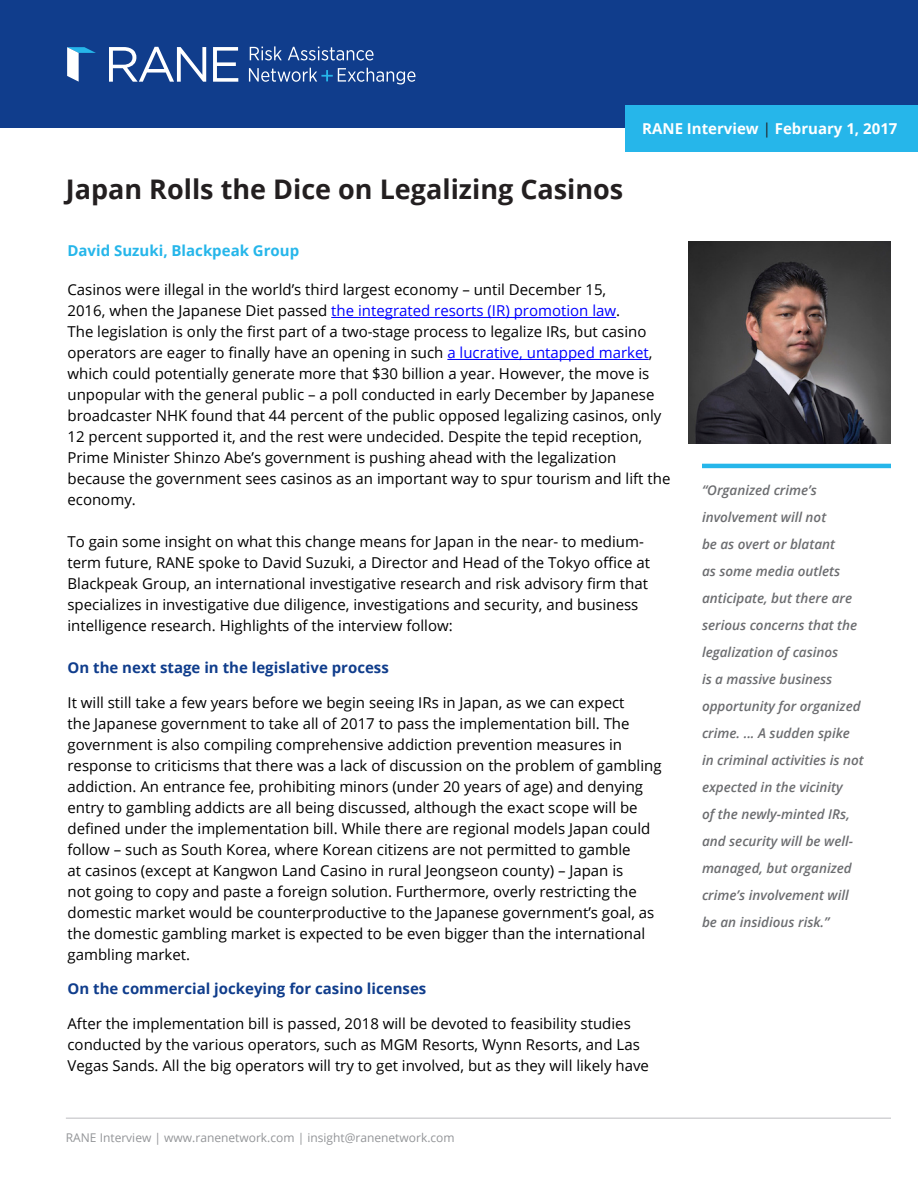
<style>
.page{position:relative;width:918px;height:1188px;background:#fff}
.page>*{position:absolute;margin:0;border:0;box-sizing:border-box;transform-origin:0 0}
.Main_Headline{font:700 27px "Open Sans";color:#231f20}
.BULLETS_1_Column{font:15px/21px "Open Sans";color:#000}
.BULLETS_1_Column-2{font:700 15px "Open Sans";color:#103d8c}
.t1{font:700 15px "Open Sans";color:#fff}
.t2{font:700 15px "Open Sans";color:#26b6ea}
.Call_out_text{font:italic 600 13.5px/27px "Open Sans";color:#6c6d70}
.t3{font:12px "Open Sans";color:#939598}
.s1{font-weight:400;color:#231f20}
.s2{color:#00f}
</style>
<div class="page">
<div style="left:0;top:0;width:918px;height:128px;background:#103d8c"></div>
<div style="left:625px;top:105px;width:293px;height:46px;background:#26b6ea"></div>
<hr style="left:66px;top:1118px;width:825px;height:1px;background:#bcbdc0">
<svg style="left:109px;top:47px;width:97px;height:35px"></svg>
<svg style="left:213px;top:47px;width:25px;height:35px"></svg>
<svg style="left:67px;top:47px;width:29px;height:35px"></svg>
<svg style="left:250px;top:46px;width:32px;height:14px"></svg>
<svg style="left:288px;top:47px;width:86px;height:14px"></svg>
<svg style="left:249px;top:68px;width:167px;height:16px"></svg>
<hr style="left:331px;top:317px;width:285px;height:1px;background:#00f">
<hr style="left:447px;top:359px;width:202px;height:1px;background:#00f">
<hr style="left:702px;top:464px;width:189px;height:4px;background:#26b6ea">
<img style="left:688px;top:242px;width:203px;height:202px">
<p class="t1" style="left:642px;top:117px;width:257px">RANE Interview <span class="s1">|</span> February 1, 2017</p>
<p class="Main_Headline" style="left:66px;top:170px;width:559px">Japan Rolls the Dice on Legalizing Casinos</p>
<p class="t2" style="left:68px;top:240px;width:233px">David Suzuki, Blackpeak Group</p>
<p class="BULLETS_1_Column" style="left:68px;top:279px;width:604px">Casinos were illegal in the world’s third largest economy – until December 15,<br>2016, when the Japanese Diet passed <span class="s2">the integrated resorts (IR) promotion law</span>.<br>The legislation is only the first part of a two-stage process to legalize IRs, but casino operators are eager to finally have an opening in such <span class="s2">a lucrative, untapped market</span>, which could potentially generate more that $30 billion a year. However, the move is unpopular with the general public – a poll conducted in early December by Japanese broadcaster NHK found that 44 percent of the public opposed legalizing casinos, only 12 percent supported it, and the rest were undecided. Despite the tepid reception, Prime Minister Shinzo Abe’s government is pushing ahead with the legalization because the government sees casinos as an important way to spur tourism and lift the economy.</p>
<p class="BULLETS_1_Column" style="left:68px;top:531px;width:584px">To gain some insight on what this change means for Japan in the near- to medium&shy;term future, RANE spoke to David Suzuki, a Director and Head of the Tokyo office at Blackpeak Group, an international investigative research and risk advisory firm that specializes in investigative due diligence, investigations and security, and business intelligence research. Highlights of the interview follow:</p>
<p class="BULLETS_1_Column-2" style="left:68px;top:657px;width:323px">On the next stage in the legislative process</p>
<p class="BULLETS_1_Column" style="left:68px;top:692px;width:596px">It will still take a few years before we begin seeing IRs in Japan, as we can expect<br>the Japanese government to take all of 2017 to pass the implementation bill. The government is also compiling comprehensive addiction prevention measures in response to criticisms that there was a lack of discussion on the problem of gambling addiction. An entrance fee, prohibiting minors (under 20 years of age) and denying entry to gambling addicts are all being discussed, although the exact scope will be defined under the implementation bill. While there are regional models Japan could follow – such as South Korea, where Korean citizens are not permitted to gamble<br>at casinos (except at Kangwon Land Casino in rural Jeongseon county) – Japan is<br>not going to copy and paste a foreign solution. Furthermore, overly restricting the domestic market would be counterproductive to the Japanese government’s goal, as the domestic gambling market is expected to be even bigger than the international gambling market.</p>
<p class="BULLETS_1_Column-2" style="left:68px;top:978px;width:360px">On the commercial jockeying for casino licenses</p>
<p class="BULLETS_1_Column" style="left:68px;top:1013px;width:583px">After the implementation bill is passed, 2018 will be devoted to feasibility studies conducted by the various operators, such as MGM Resorts, Wynn Resorts, and Las<br>Vegas Sands. All the big operators will try to get involved, but as they will likely have</p>
<p class="t3" style="left:66px;top:1130px;width:390px">RANE Interview | www.ranenetwork.com | insight@ranenetwork.com</p>
<p class="Call_out_text" style="left:702px;top:477px;width:163px">“Organized crime’s involvement will not<br>be as overt or blatant<br>as some media outlets anticipate, but there are serious concerns that the legalization of casinos<br>is a massive business opportunity for organized crime. ... A sudden spike in criminal activities is not expected in the vicinity<br>of the newly-minted IRs, and security will be well&shy;managed, but organized crime’s involvement will be an insidious risk.”</p>
</div>
